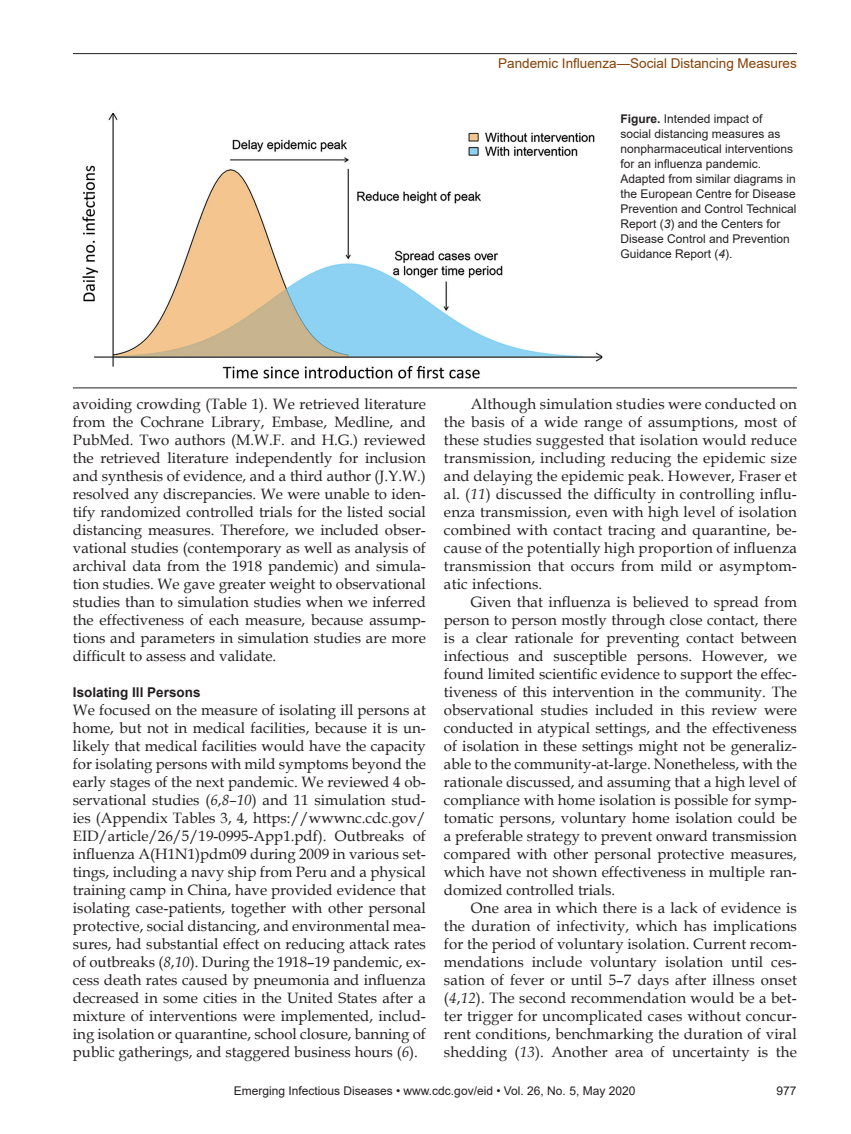
<style>
.page{position:relative;width:851px;height:1134px;background:#fff}
.page>*{position:absolute;margin:0;border:0;box-sizing:border-box;transform-origin:0 0}
.Body_Text{font:15px/18px "Book Antiqua";letter-spacing:.01em;color:#231f20;text-align:justify}
.BodyText2{font:15px/18px "Book Antiqua";color:#231f20;text-align:justify}
.Running_Head{font:13.5px "Arial";color:#854004}
.t1{font:700 13.5px "Arial";color:#231f20}
.Figure_Legend{font:12px/15px "Arial";color:#231f20}
.s1{font-weight:700}
.s2{font-style:italic}
</style>
<div class="page">
<hr style="left:73px;top:53px;width:723px;height:1px;background:#231f20">
<img style="left:82px;top:113px;width:521px;height:266px">
<hr style="left:73px;top:388px;width:723px;height:1px;background:#231f20">
<p class="Running_Head" style="left:498px;top:54px;width:300px">Pandemic Influenza—Social Distancing Measures</p>
<p class="Figure_Legend" style="left:620px;top:111px;width:177px"><span class="s1">Figure.</span> Intended impact of<br>social distancing measures as nonpharmaceutical interventions for an influenza pandemic.<br>Adapted from similar diagrams in the European Centre for Disease<br>Prevention and Control Technical<br>Report (<span class="s2">3</span>) and the Centers for<br>Disease Control and Prevention<br>Guidance Report (<span class="s2">4</span>).</p>
<p class="BodyText2" style="left:73px;top:395px;width:354px">avoiding crowding (Table 1). We retrieved literature from the Cochrane Library, Embase, Medline, and PubMed. Two authors (M.W.F. and H.G.) reviewed the retrieved literature independently for inclusion and synthesis of evidence, and a third author (J.Y.W.) resolved any discrepancies. We were unable to iden&shy;tify randomized controlled trials for the listed social distancing measures. Therefore, we included obser&shy;vational studies (contemporary as well as analysis of archival data from the 1918 pandemic) and simula&shy;tion studies. We gave greater weight to observational studies than to simulation studies when we inferred the effectiveness of each measure, because assump&shy;tions and parameters in simulation studies are more difficult to assess and validate.</p>
<h2 class="t1" style="left:73px;top:683px;width:129px">Isolating Ill Persons</h2>
<p class="BodyText2" style="left:73px;top:701px;width:354px">We focused on the measure of isolating ill persons at home, but not in medical facilities, because it is un&shy;likely that medical facilities would have the capacity for isolating persons with mild symptoms beyond the early stages of the next pandemic. We reviewed 4 ob&shy;servational studies (<span class="s2">6</span>,<span class="s2">8–10</span>) and 11 simulation stud&shy;ies (Appendix Tables 3, 4, https://wwwnc.cdc.gov/ EID/article/26/5/19-0995-App1.pdf). Outbreaks of influenza A(H1N1)pdm09 during 2009 in various set&shy;tings, including a navy ship from Peru and a physical training camp in China, have provided evidence that isolating case-patients, together with other personal protective, social distancing, and environmental mea&shy;sures, had substantial effect on reducing attack rates of outbreaks (<span class="s2">8</span>,<span class="s2">10</span>). During the 1918–19 pandemic, ex&shy;cess death rates caused by pneumonia and influenza decreased in some cities in the United States after a mixture of interventions were implemented, includ&shy;ing isolation or quarantine, school closure, banning of public gatherings, and staggered business hours (<span class="s2">6</span>).</p>
<p class="Body_Text" style="left:444px;top:395px;width:354px;text-indent:27px">Although simulation studies were conducted on the basis of a wide range of assumptions, most of these studies suggested that isolation would reduce transmission, including reducing the epidemic size and delaying the epidemic peak. However, Fraser et al. (<span class="s2">11</span>) discussed the difficulty in controlling influ&shy;enza transmission, even with high level of isolation combined with contact tracing and quarantine, be&shy;cause of the potentially high proportion of influenza transmission that occurs from mild or asymptom&shy;atic infections.</p>
<p class="Body_Text" style="left:444px;top:593px;width:354px;text-indent:27px">Given that influenza is believed to spread from person to person mostly through close contact, there is a clear rationale for preventing contact between infectious and susceptible persons. However, we found limited scientific evidence to support the effec&shy;tiveness of this intervention in the community. The observational studies included in this review were conducted in atypical settings, and the effectiveness of isolation in these settings might not be generaliz&shy;able to the community-at-large. Nonetheless, with the rationale discussed, and assuming that a high level of compliance with home isolation is possible for symp&shy;tomatic persons, voluntary home isolation could be a preferable strategy to prevent onward transmission compared with other personal protective measures, which have not shown effectiveness in multiple ran&shy;domized controlled trials.</p>
<p class="Body_Text" style="left:444px;top:899px;width:354px;text-indent:27px">One area in which there is a lack of evidence is the duration of infectivity, which has implications for the period of voluntary isolation. Current recom&shy;mendations include voluntary isolation until ces&shy;sation of fever or until 5–7 days after illness onset (<span class="s2">4</span>,<span class="s2">12</span>). The second recommendation would be a bet&shy;ter trigger for uncomplicated cases without concur&shy;rent conditions, benchmarking the duration of viral shedding (<span class="s2">13</span>). Another area of uncertainty is the</p>
<p class="Figure_Legend" style="left:234px;top:1084px;width:403px">Emerging Infectious Diseases • www.cdc.gov/eid • Vol. 26, No. 5, May 2020</p>
<p class="Figure_Legend" style="left:776px;top:1084px;width:22px">977</p>
</div>
